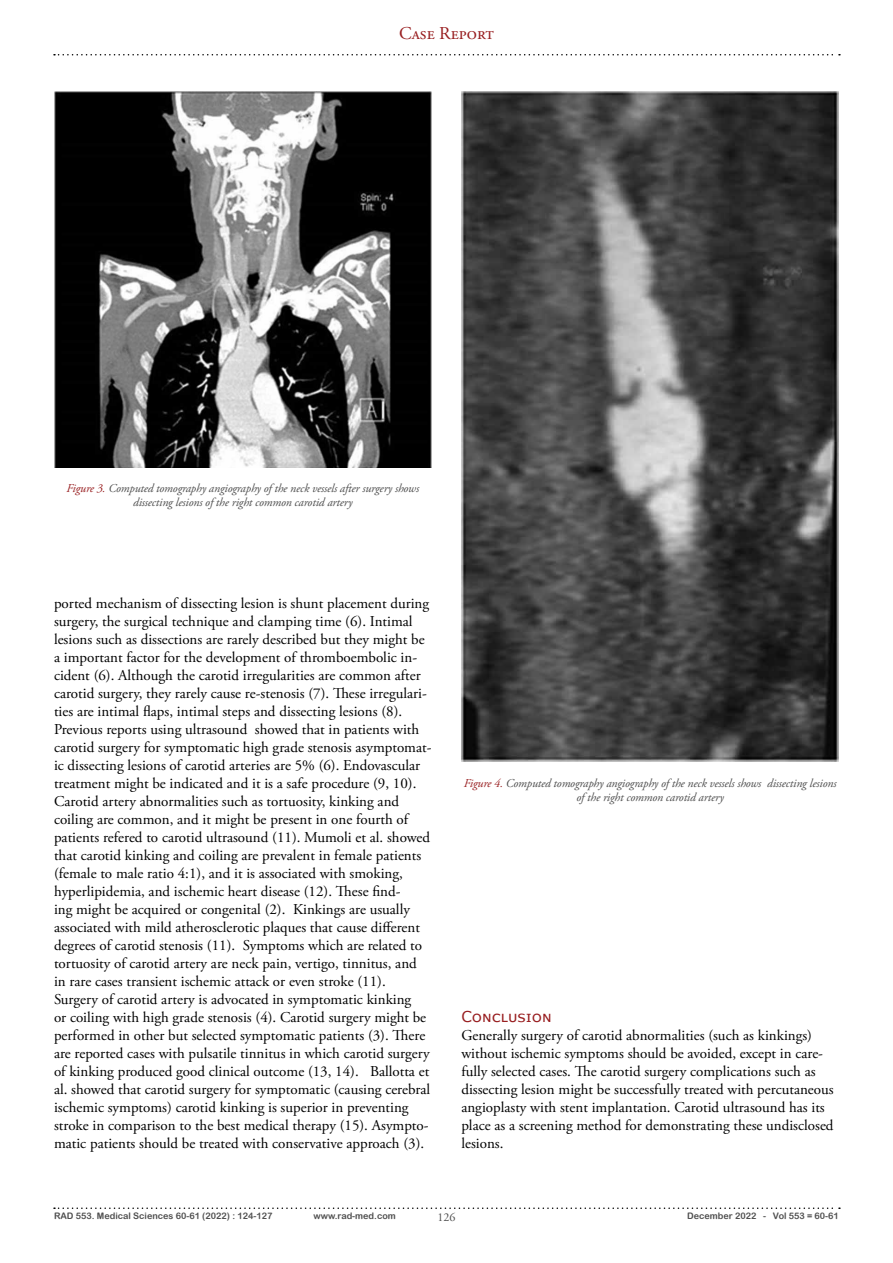
<style>
.page{position:relative;width:893px;height:1263px;background:#fff}
.page>*{position:absolute;margin:0;border:0;box-sizing:border-box;transform-origin:0 0}
.t1{font:18px "Adobe Garamond Pro";color:#981e20}
.t2{font:15px/18px "Adobe Garamond Pro";color:#000}
.t3{font:15px "Verdana";color:#981e20}
.t4{font:italic 12px/14.4px "Adobe Garamond Pro";letter-spacing:-.01em;color:#4e4e4e;text-align:center}
.t5{font:12px "Adobe Garamond Pro";color:#4e4e4e}
.t6{font:9px "Arial Rounded MT Bold";color:#4e4e4e}
.s1{color:#981e20}
</style>
<div class="page">
<svg style="left:54px;top:54px;width:786px;height:2px"></svg>
<svg style="left:54px;top:1207px;width:786px;height:2px"></svg>
<img style="left:54px;top:91px;width:378px;height:377px">
<img style="left:461px;top:91px;width:378px;height:671px">
<p class="t1" style="left:399px;top:23px;width:96px">Case Report</p>
<p class="t4" style="left:66px;top:481px;width:354px"><span class="s1">Figure 3.</span> Computed tomography angiography of the neck vessels after surgery shows dissecting lesions of the right common carotid artery</p>
<p class="t2" style="left:54px;top:594px;width:379px">ported mechanism of dissecting lesion is shunt placement during surgery, the surgical technique and clamping time (6). Intimal lesions such as dissections are rarely described but they might be a important factor for the development of thromboembolic in&shy;cident (6). Although the carotid irregularities are common after carotid surgery, they rarely cause re-stenosis (7). These irregulari&shy;ties are intimal flaps, intimal steps and dissecting lesions (8).<br>Previous reports using ultrasound showed that in patients with carotid surgery for symptomatic high grade stenosis asymptomat&shy;ic dissecting lesions of carotid arteries are 5% (6). Endovascular treatment might be indicated and it is a safe procedure (9, 10).<br>Carotid artery abnormalities such as tortuosity, kinking and coiling are common, and it might be present in one fourth of patients refered to carotid ultrasound (11). Mumoli et al. showed that carotid kinking and coiling are prevalent in female patients (female to male ratio 4:1), and it is associated with smoking, hyperlipidemia, and ischemic heart disease (12). These find-<br>ing might be acquired or congenital (2). Kinkings are usually associated with mild atherosclerotic plaques that cause different degrees of carotid stenosis (11). Symptoms which are related to tortuosity of carotid artery are neck pain, vertigo, tinnitus, and in rare cases transient ischemic attack or even stroke (11).<br>Surgery of carotid artery is advocated in symptomatic kinking<br>or coiling with high grade stenosis (4). Carotid surgery might be performed in other but selected symptomatic patients (3). There are reported cases with pulsatile tinnitus in which carotid surgery of kinking produced good clinical outcome (13, 14). Ballotta et al. showed that carotid surgery for symptomatic (causing cerebral ischemic symptoms) carotid kinking is superior in preventing stroke in comparison to the best medical therapy (15). Asympto&shy;matic patients should be treated with conservative approach (3).</p>
<p class="t4" style="left:464px;top:776px;width:374px"><span class="s1">Figure 4.</span> Computed tomography angiography of the neck vessels shows dissecting lesions of the right common carotid artery</p>
<p class="t3" style="left:461px;top:1006px;width:92px">Conclusion</p>
<p class="t2" style="left:461px;top:1027px;width:374px">Generally surgery of carotid abnormalities (such as kinkings) without ischemic symptoms should be avoided, except in care&shy;fully selected cases. The carotid surgery complications such as dissecting lesion might be successfully treated with percutaneous angioplasty with stent implantation. Carotid ultrasound has its place as a screening method for demonstrating these undisclosed lesions.</p>
<p class="t6" style="left:54px;top:1210px;width:220px">RAD 553. Medical Sciences 60-61 (2022) : 124-127</p>
<p class="t6" style="left:314px;top:1210px;width:84px">www.rad-med.com</p>
<p class="t5" style="left:437px;top:1210px;width:19px">126</p>
<p class="t6" style="left:687px;top:1210px;width:153px">December 2022 - Vol 553 = 60-61</p>
</div>
